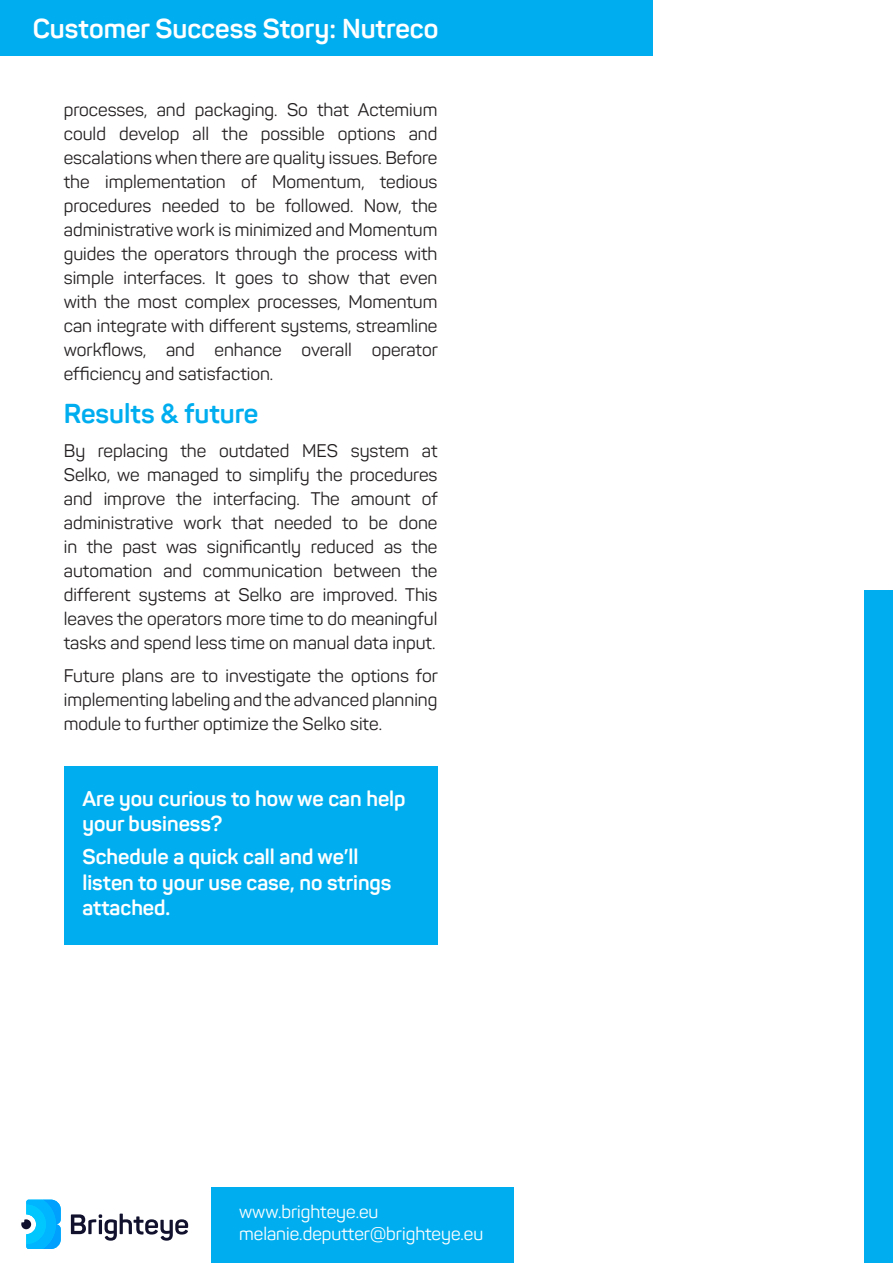
<style>
.page{position:relative;width:893px;height:1263px;background:#fff}
.page>*{position:absolute;margin:0;border:0;box-sizing:border-box;transform-origin:0 0}
.t1{font:700 27px "Panton";color:#fff}
.t2{font:700 27px "Panton";color:#00aeef}
.t3{font:700 21px/25.2px "Panton";color:#fff}
.t4{font:18px/24px "Panton";color:#231f20;text-align:justify}
.t5{font:18px "Panton";color:#fff}
</style>
<div class="page">
<div style="left:864px;top:590px;width:29px;height:673px;background:#00aeef"></div>
<svg style="left:21px;top:1199px;width:40px;height:50px"></svg>
<svg style="left:71px;top:1213px;width:117px;height:28px"></svg>
<div style="left:211px;top:1187px;width:303px;height:76px;background:#00aeef"></div>
<div style="left:0;top:0;width:653px;height:56px;background:#00aeef"></div>
<div style="left:64px;top:766px;width:373px;height:179px;background:#00aeef"></div>
<p class="t1" style="left:33px;top:11px;width:407px">Customer Success Story: Nutreco</p>
<p class="t4" style="left:64px;top:97px;width:376px">processes, and packaging. So that Actemium could develop all the possible options and escalations when there are quality issues. Before the implementation of Momentum, tedious procedures needed to be followed. Now, the administrative work is minimized and Momentum guides the operators through the process with simple interfaces. It goes to show that even with the most complex processes, Momentum can integrate with different systems, streamline workflows, and enhance overall operator efficiency and satisfaction.</p>
<p class="t2" style="left:64px;top:396px;width:196px">Results &amp; future</p>
<p class="t4" style="left:64px;top:439px;width:376px">By replacing the outdated MES system at Selko, we managed to simplify the procedures and improve the interfacing. The amount of administrative work that needed to be done in the past was significantly reduced as the automation and communication between the different systems at Selko are improved. This leaves the operators more time to do meaningful tasks and spend less time on manual data input.</p>
<p class="t4" style="left:64px;top:663px;width:376px">Future plans are to investigate the options for implementing labeling and the advanced planning module to further optimize the Selko site.</p>
<p class="t3" style="left:82px;top:785px;width:325px">Are you curious to how we can help your business?</p>
<p class="t3" style="left:82px;top:844px;width:311px">Schedule a quick call and we’ll listen to your use case, no strings attached.</p>
<p class="t5" style="left:239px;top:1201px;width:141px">www.brighteye.eu</p>
<p class="t5" style="left:239px;top:1222px;width:246px">melanie.deputter@brighteye.eu</p>
</div>
